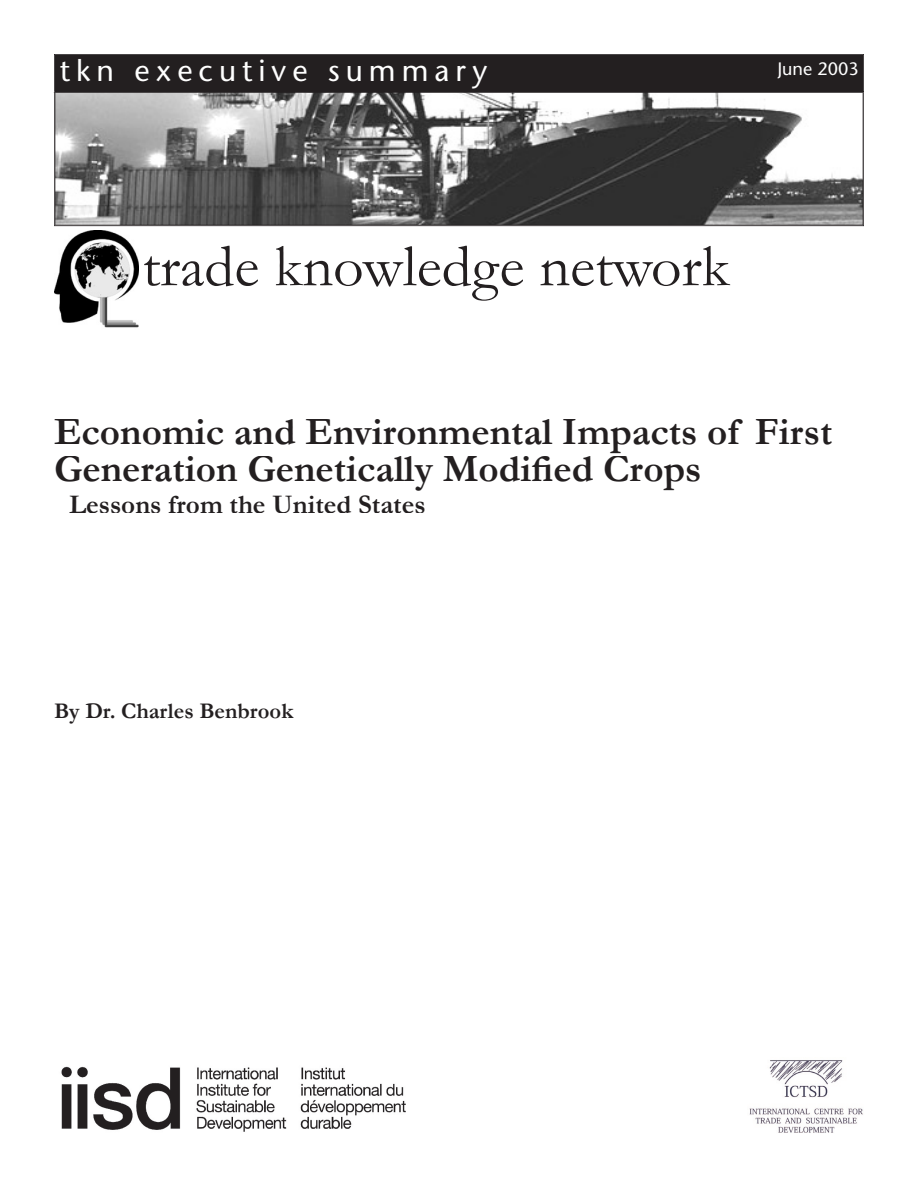
<style>
.page{position:relative;width:918px;height:1188px;background:#fff}
.page>*{position:absolute;margin:0;border:0;box-sizing:border-box;transform-origin:0 0}
.t1{font:60px "Garamond";color:#231f20}
.t2{font:700 39px/37.5px "Garamond";color:#231f20}
.t3{font:30px "Stone Sans";letter-spacing:.2em;color:#fff}
.t4{font:700 27px "Garamond";color:#231f20}
.t5{font:700 22.5px "Garamond";color:#231f20}
.t6{font:18px "Stone Sans";color:#fff}
</style>
<div class="page">
<div style="left:54px;top:54px;width:810px;height:39px;background:#231f20"></div>
<img style="left:55px;top:92px;width:808px;height:133px">
<img style="left:61px;top:1066px;width:345px;height:66px">
<img style="left:55px;top:231px;width:84px;height:97px">
<img style="left:749px;top:1060px;width:114px;height:73px">
<p class="t3" style="left:60px;top:53px;width:429px">tkn executive summary</p>
<p class="t6" style="left:777px;top:58px;width:83px">June 2003</p>
<h1 class="t1" style="left:142px;top:226px;width:589px">trade knowledge network</h1>
<p class="t2" style="left:54px;top:413px;width:780px">Economic and Environmental Impacts of First<br>Generation Genetically Modified Crops</p>
<p class="t4" style="left:69px;top:486px;width:358px">Lessons from the United States</p>
<p class="t5" style="left:54px;top:696px;width:241px">By Dr. Charles Benbrook</p>
</div>
